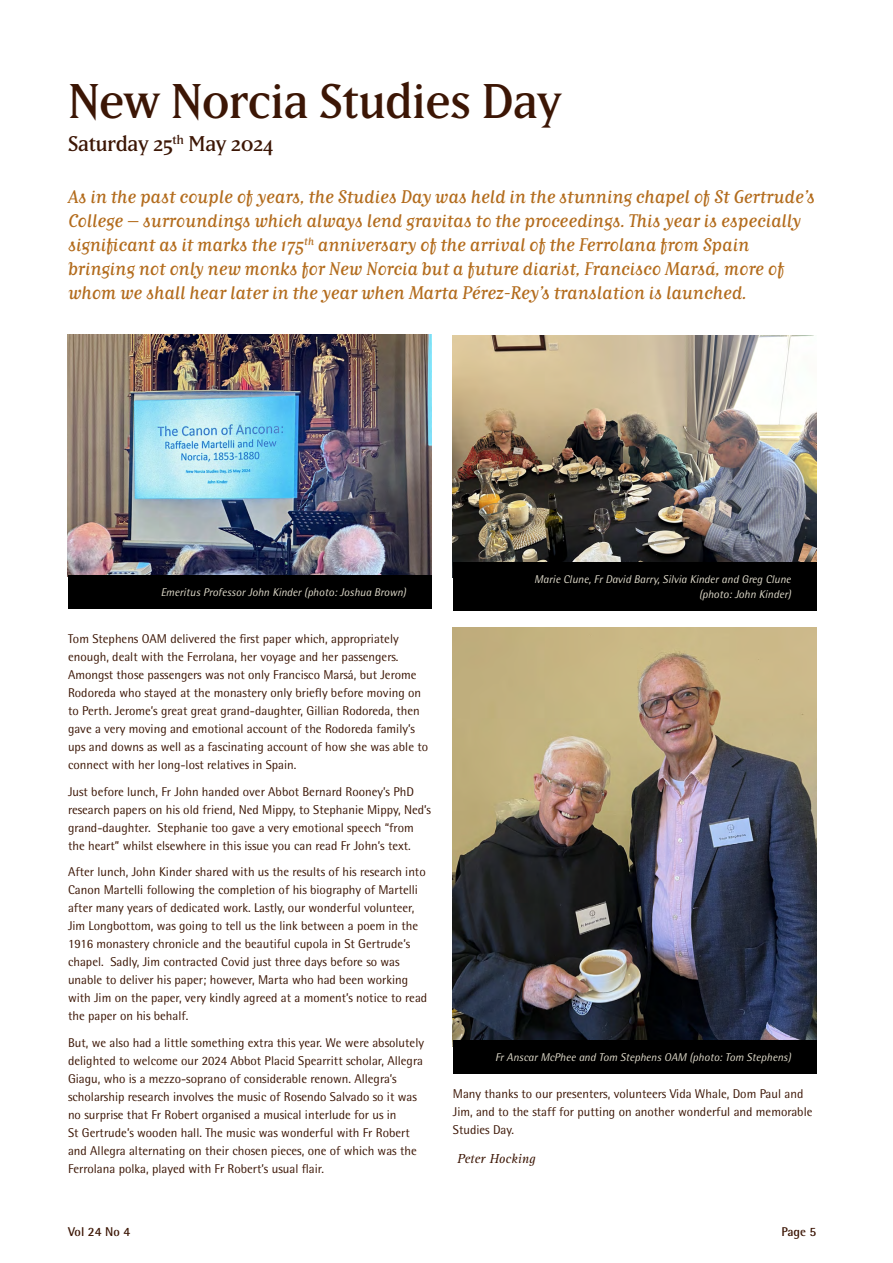
<style>
.page{position:relative;width:893px;height:1263px;background:#fff}
.page>*{position:absolute;margin:0;border:0;box-sizing:border-box;transform-origin:0 0}
.t1{font:48px "Matrix IIOT";letter-spacing:-.01em;color:#3c1605}
.H1_XSmall{font:21px "Matrix IIOT";letter-spacing:-.01em;color:#3c1605}
.Subtitle{font:18px/24px "Matrix II Script OT";color:#b36c1d}
.Intro_Text{font:italic 13.5px "Rotis Serif Std";color:#3c1605}
.Body{font:12.75px/18px "Rotis Semi Sans Std";color:#3c1605}
.t2{font:700 12.75px "Rotis Semi Sans Std";color:#3c1605}
.t3{font:italic 11.25px/15px "Rotis Semi Sans Std";color:#ded9c9;text-align:right}
</style>
<div class="page">
<hr style="left:0;top:0;width:1px;height:1263px;background:#536c3a">
<svg style="left:0;top:719px;width:1px;height:544px"></svg>
<img style="left:68px;top:334px;width:364px;height:241px">
<div style="left:68px;top:575px;width:364px;height:34px;background:#000"></div>
<img style="left:453px;top:336px;width:363px;height:226px">
<div style="left:453px;top:562px;width:363px;height:49px;background:#000"></div>
<img style="left:453px;top:628px;width:363px;height:412px">
<div style="left:453px;top:1040px;width:363px;height:33px;background:#000"></div>
<h1 class="t1" style="left:68px;top:73px;width:495px">New Norcia Studies Day</h1>
<p class="H1_XSmall" style="left:68px;top:131px;width:207px">Saturday 25<sup>th</sup> May 2024</p>
<p class="Subtitle" style="left:68px;top:185px;width:748px">As in the past couple of years, the Studies Day was held in the stunning chapel of St Gertrude’s College – surroundings which always lend gravitas to the proceedings. This year is especially significant as it marks the 175<sup>th</sup> anniversary of the arrival of the Ferrolana from Spain bringing not only new monks for New Norcia but a future diarist, Francisco Marsá, more of whom we shall hear later in the year when Marta Pérez-Rey’s translation is launched.</p>
<p class="t3" style="left:161px;top:584px;width:247px">Emeritus Professor John Kinder (photo: Joshua Brown)</p>
<p class="Body" style="left:68px;top:630px;width:362px">Tom Stephens OAM delivered the first paper which, appropriately enough, dealt with the Ferrolana, her voyage and her passengers.<br>Amongst those passengers was not only Francisco Marsá, but Jerome Rodoreda who stayed at the monastery only briefly before moving on to Perth. Jerome’s great great grand-daughter, Gillian Rodoreda, then gave a very moving and emotional account of the Rodoreda family’s ups and downs as well as a fascinating account of how she was able to connect with her long-lost relatives in Spain.</p>
<p class="Body" style="left:68px;top:782px;width:364px">Just before lunch, Fr John handed over Abbot Bernard Rooney’s PhD research papers on his old friend, Ned Mippy, to Stephanie Mippy, Ned’s grand-daughter. Stephanie too gave a very emotional speech “from the heart” whilst elsewhere in this issue you can read Fr John’s text.</p>
<p class="Body" style="left:68px;top:863px;width:361px">After lunch, John Kinder shared with us the results of his research into Canon Martelli following the completion of his biography of Martelli after many years of dedicated work. Lastly, our wonderful volunteer, Jim Longbottom, was going to tell us the link between a poem in the 1916 monastery chronicle and the beautiful cupola in St Gertrude’s chapel. Sadly, Jim contracted Covid just three days before so was unable to deliver his paper; however, Marta who had been working with Jim on the paper, very kindly agreed at a moment’s notice to read the paper on his behalf.</p>
<p class="Body" style="left:68px;top:1033px;width:358px">But, we also had a little something extra this year. We were absolutely delighted to welcome our 2024 Abbot Placid Spearritt scholar, Allegra Giagu, who is a mezzo-soprano of considerable renown. Allegra’s scholarship research involves the music of Rosendo Salvado so it was no surprise that Fr Robert organised a musical interlude for us in<br>St Gertrude’s wooden hall. The music was wonderful with Fr Robert and Allegra alternating on their chosen pieces, one of which was the Ferrolana polka, played with Fr Robert’s usual flair.</p>
<p class="t3" style="left:534px;top:571px;width:258px">Marie Clune, Fr David Barry, Silvia Kinder and Greg Clune (photo: John Kinder)</p>
<p class="t3" style="left:495px;top:1049px;width:297px">Fr Anscar McPhee and Tom Stephens OAM (photo: Tom Stephens)</p>
<p class="Body" style="left:453px;top:1084px;width:361px">Many thanks to our presenters, volunteers Vida Whale, Dom Paul and<br>Jim, and to the staff for putting on another wonderful and memorable<br>Studies Day.</p>
<p class="Intro_Text" style="left:457px;top:1151px;width:80px">Peter Hocking</p>
<p class="t2" style="left:68px;top:1223px;width:64px">Vol 24 No 4</p>
<p class="t2" style="left:781px;top:1223px;width:36px">Page 5</p>
</div>
